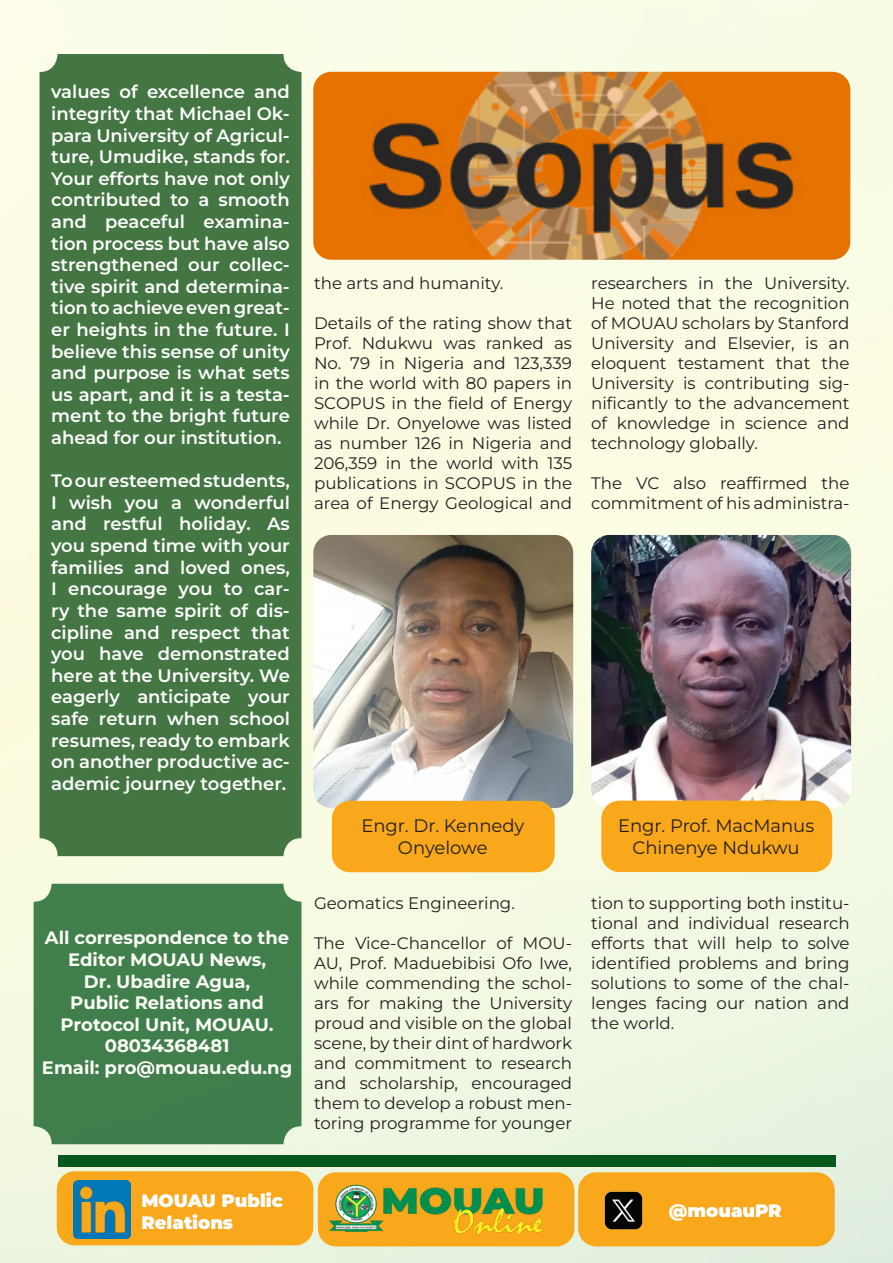
<style>
.page{position:relative;width:893px;height:1263px;background:#fff}
.page>*{position:absolute;margin:0;border:0;box-sizing:border-box;transform-origin:0 0}
.t1{font:600 18px/21.6px "Montserrat";color:#fff;text-align:justify}
.t2{font:700 18px/21.6px "Montserrat";color:#fff;text-align:center}
.t3{font:18px/21.6px "Montserrat";color:#231f20;text-align:center}
.t4{font:900 18px "Montserrat";color:#fff}
.t5{font:16.65px/20px "Montserrat";color:#231f20;text-align:justify}
</style>
<div class="page">
<img style="left:0;top:0;width:893px;height:1263px">
<div style="left:40px;top:54px;width:261px;height:802px;background:#437643;border-radius:18px"></div>
<div style="left:34px;top:884px;width:267px;height:260px;background:#407f4c;border-radius:18px"></div>
<div style="left:57px;top:1171px;width:256px;height:74px;background:#f9a71b;border-radius:18px"></div>
<img style="left:73px;top:1180px;width:58px;height:58px">
<div style="left:318px;top:1172px;width:256px;height:74px;background:#f9a71b;border-radius:18px"></div>
<img style="left:330px;top:1184px;width:213px;height:51px">
<div style="left:578px;top:1172px;width:257px;height:74px;background:#f9a71b;border-radius:18px"></div>
<div style="left:604px;top:1191px;width:39px;height:39px;background:#231f20;opacity:.5"></div>
<div style="left:58px;top:1155px;width:777px;height:12px;background:#07581d"></div>
<img style="left:313px;top:72px;width:537px;height:188px">
<img style="left:313px;top:535px;width:260px;height:273px">
<img style="left:591px;top:535px;width:260px;height:273px">
<div style="left:601px;top:801px;width:231px;height:71px;background:#f9a71b;border-radius:18px"></div>
<div style="left:332px;top:801px;width:223px;height:71px;background:#f9a71b;border-radius:18px"></div>
<p class="t1" style="left:51px;top:80px;width:240px">values of excellence and integrity that Michael Ok&shy;para University of Agricul&shy;ture, Umudike, stands for.<br>Your efforts have not only contributed to a smooth and peaceful examina&shy;tion process but have also strengthened our collec&shy;tive spirit and determina&shy;tion to achieve even great&shy;er heights in the future. I believe this sense of unity and purpose is what sets us apart, and it is a testa&shy;ment to the bright future ahead for our institution.</p>
<p class="t1" style="left:51px;top:469px;width:240px">To our esteemed students, I wish you a wonderful and restful holiday. As you spend time with your families and loved ones, I encourage you to car&shy;ry the same spirit of dis&shy;cipline and respect that you have demonstrated here at the University. We eagerly anticipate your safe return when school resumes, ready to embark on another productive ac&shy;ademic journey together.</p>
<p class="t2" style="left:42px;top:926px;width:252px">All correspondence to the<br>Editor MOUAU News,<br>Dr. Ubadire Agua,<br>Public Relations and<br>Protocol Unit, MOUAU.<br>08034368481<br>Email: pro@mouau.edu.ng</p>
<p class="t5" style="left:314px;top:273px;width:191px">the arts and humanity.</p>
<p class="t5" style="left:314px;top:313px;width:260px">Details of the rating show that Prof. Ndukwu was ranked as No. 79 in Nigeria and 123,339 in the world with 80 papers in SCOPUS in the field of Energy while Dr. Onyelowe was listed as number 126 in Nigeria and 206,359 in the world with 135 publications in SCOPUS in the area of Energy Geological and</p>
<p class="t5" style="left:591px;top:273px;width:260px">researchers in the University.<br>He noted that the recognition of MOUAU scholars by Stanford University and Elsevier, is an eloquent testament that the University is contributing sig&shy;nificantly to the advancement of knowledge in science and technology globally.</p>
<p class="t5" style="left:591px;top:473px;width:260px">The VC also reaffirmed the commitment of his administra-</p>
<p class="t3" style="left:361px;top:814px;width:164px">Engr. Dr. Kennedy</p>
<p class="t3" style="left:398px;top:836px;width:91px">Onyelowe</p>
<p class="t5" style="left:314px;top:892px;width:202px">Geomatics Engineering.</p>
<p class="t5" style="left:314px;top:932px;width:260px">The Vice-Chancellor of MOU-AU, Prof. Maduebibisi Ofo Iwe, while commending the schol&shy;ars for making the University proud and visible on the global scene, by their dint of hardwork and commitment to research and scholarship, encouraged them to develop a robust men&shy;toring programme for younger</p>
<p class="t3" style="left:618px;top:814px;width:198px">Engr. Prof. MacManus<br>Chinenye Ndukwu</p>
<p class="t5" style="left:591px;top:892px;width:260px">tion to supporting both institu&shy;tional and individual research efforts that will help to solve identified problems and bring solutions to some of the chal&shy;lenges facing our nation and the world.</p>
<p class="t4" style="left:141px;top:1187px;width:143px">MOUAU Public</p>
<p class="t4" style="left:141px;top:1209px;width:93px">Relations</p>
<p class="t4" style="left:669px;top:1197px;width:115px">@mouauPR</p>
</div>
